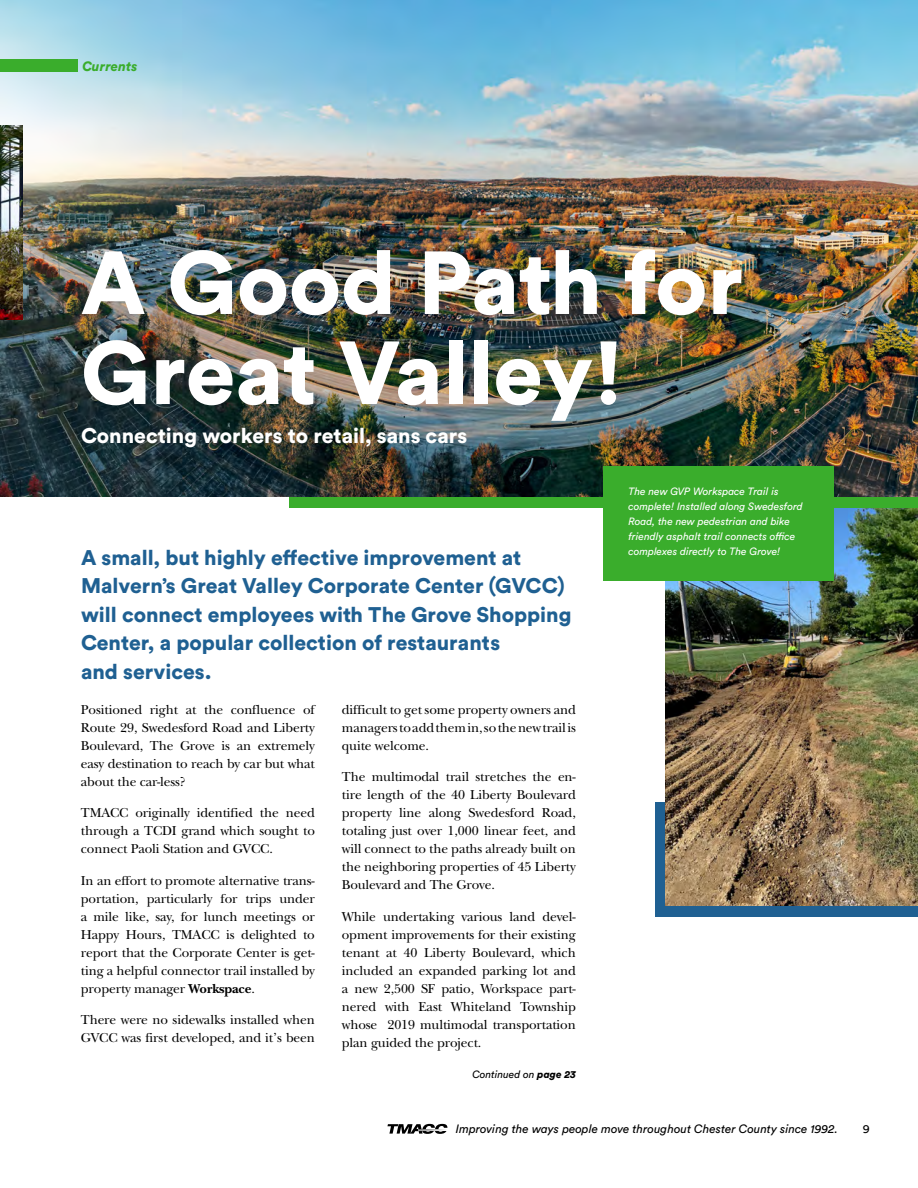
<style>
.page{position:relative;width:918px;height:1188px;background:#fff}
.page>*{position:absolute;margin:0;border:0;box-sizing:border-box;transform-origin:0 0}
.t1{font:900 88.2px/90px "Circular Std";color:#fff}
.t2{font:900 21px/28.5px "Circular Std";color:#1f6092}
.t3{font:900 21px "Circular Std";color:#fff}
.t4{font:13.5px/18px "New Baskerville";letter-spacing:-.01em;color:#000;text-align:justify}
.t5{font:italic 900 13.5px "Circular Std";color:#3aad2c}
.t6{font:italic 12px "Circular Std";color:#000}
.t7{font:12px "Circular Std";color:#000}
.t8{font:italic 10.5px/15px "Circular Std";color:#fff}
.t9{font:italic 10.5px "Circular Std";color:#000}
.s1{font-weight:700}
.s2{font-weight:900}
</style>
<div class="page">
<div style="left:655px;top:802px;width:263px;height:115px;background:#1f6092"></div>
<img style="left:665px;top:508px;width:253px;height:397px">
<img style="left:0;top:0;width:918px;height:497px">
<div style="left:289px;top:497px;width:629px;height:11px;background:#3aad2c"></div>
<img style="left:0;top:126px;width:23px;height:194px">
<div style="left:0;top:59px;width:78px;height:12px;background:#3aad2c"></div>
<div style="left:603px;top:466px;width:230px;height:114px;background:#3aad2c"></div>
<svg style="left:387px;top:1124px;width:60px;height:10px"></svg>
<p class="t5" style="left:82px;top:57px;width:57px">Currents</p>
<h1 class="t1" style="left:81px;top:236px;width:664px">A Good Path for<br>Great Valley!</h1>
<h2 class="t3" style="left:81px;top:422px;width:388px">Connecting workers to retail, sans cars</h2>
<h2 class="t2" style="left:81px;top:542px;width:492px">A small, but highly effective improvement at Malvern’s Great Valley Corporate Center (GVCC) will connect employees with The Grove Shopping Center, a popular collection of restaurants<br>and services.</h2>
<p class="t4" style="left:81px;top:701px;width:236px">Positioned right at the confluence of Route 29, Swedesford Road and Liberty Boulevard, The Grove is an extremely easy destination to reach by car but what about the car-less?</p>
<p class="t4" style="left:81px;top:804px;width:236px">TMACC originally identified the need through a TCDI grand which sought to connect Paoli Station and GVCC.</p>
<p class="t4" style="left:81px;top:872px;width:236px">In an effort to promote alternative trans&shy;portation, particularly for trips under a mile like, say, for lunch meetings or Happy Hours, TMACC is delighted to report that the Corporate Center is get&shy;ting a helpful connector trail installed by property manager <span class="s1">Workspace</span>.</p>
<p class="t4" style="left:81px;top:1011px;width:236px">There were no sidewalks installed when<br>GVCC was first developed, and it’s been</p>
<p class="t4" style="left:342px;top:701px;width:236px">difficult to get some property owners and managers to add them in, so the new trail is quite welcome.</p>
<p class="t4" style="left:342px;top:768px;width:236px">The multimodal trail stretches the en&shy;tire length of the 40 Liberty Boulevard property line along Swedesford Road, totaling just over 1,000 linear feet, and will connect to the paths already built on the neighboring properties of 45 Liberty Boulevard and The Grove.</p>
<p class="t4" style="left:342px;top:908px;width:236px">While undertaking various land devel&shy;opment improvements for their existing tenant at 40 Liberty Boulevard, which included an expanded parking lot and a new 2,500 SF patio, Workspace part&shy;nered with East Whiteland Township whose 2019 multimodal transportation plan guided the project.</p>
<p class="t9" style="left:472px;top:1068px;width:105px">Continued on <span class="s2">page 23</span></p>
<p class="t8" style="left:628px;top:483px;width:176px">The new GVP Workspace Trail is complete! Installed along Swedesford Road, the new pedestrian and bike friendly asphalt trail connects office complexes directly to The Grove!</p>
<p class="t6" style="left:456px;top:1121px;width:383px">Improving the ways people move throughout Chester County since 1992.</p>
<p class="t7" style="left:863px;top:1121px;width:8px">9</p>
</div>
